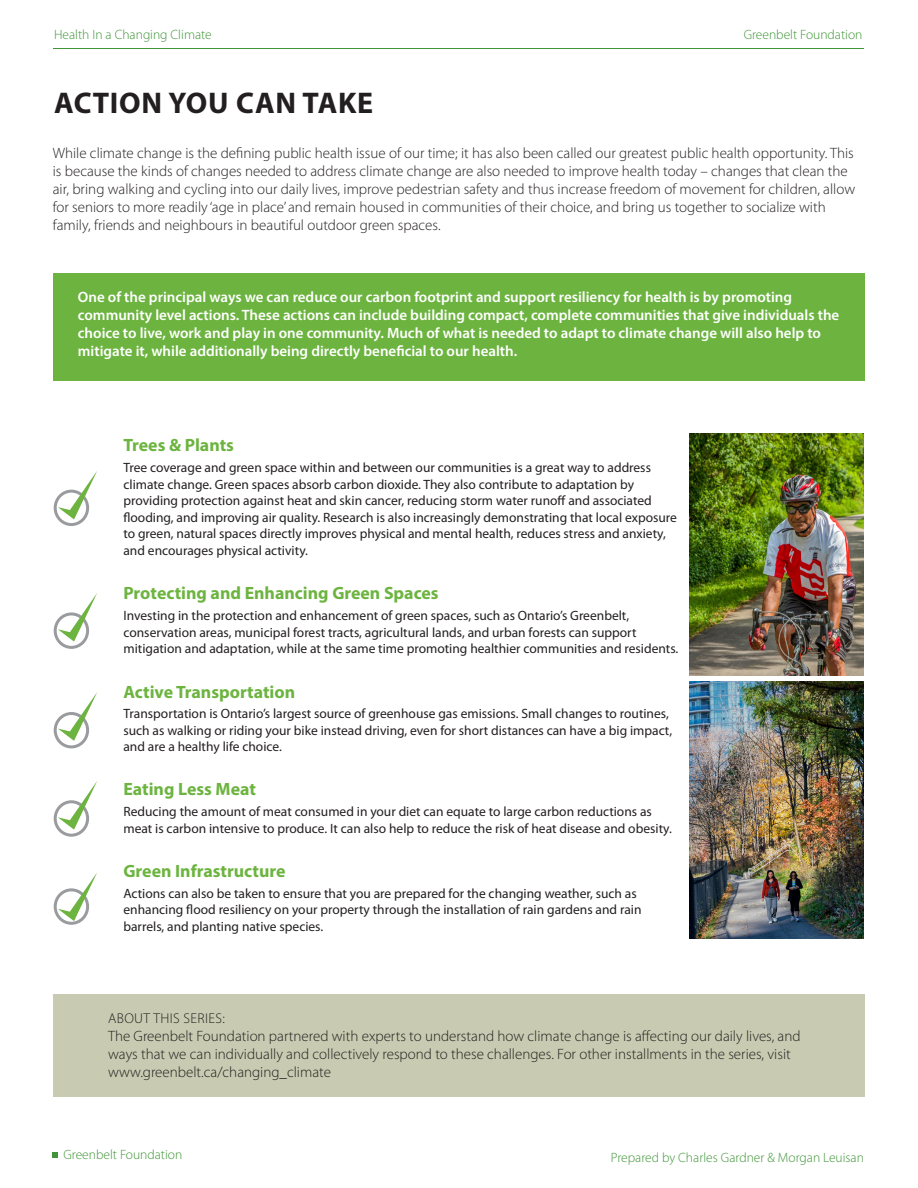
<style>
.page{position:relative;width:918px;height:1188px;background:#fff}
.page>*{position:absolute;margin:0;border:0;box-sizing:border-box;transform-origin:0 0}
.t1{font:700 30px "Myriad Pro";letter-spacing:.025em;color:#231f20}
.t2{font:700 17.85px "Myriad Pro";color:#6cb43f}
.t3{font:300 15px/18px "Myriad Pro";color:#231f20}
.t4{font:600 15px/18px "Myriad Pro";color:#fff}
.t5{font:300 14.25px "Myriad Pro";letter-spacing:.025em;color:#231f20}
.t6{font:13.5px/16.5px "Myriad Pro";color:#231f20}
.t7{font:300 13.5px "Myriad Pro";color:#3f9537}
</style>
<div class="page">
<div style="left:53px;top:273px;width:812px;height:108px;background:#6cb43f"></div>
<div style="left:53px;top:994px;width:812px;height:103px;background:#c8cbb1"></div>
<svg style="left:52px;top:1152px;width:6px;height:6px"></svg>
<img style="left:690px;top:434px;width:174px;height:241px">
<img style="left:690px;top:682px;width:174px;height:256px">
<div style="left:54px;top:490px;width:35px;height:36px;border:3px solid #999b9e;border-radius:50%"></div>
<svg style="left:58px;top:471px;width:39px;height:48px"></svg>
<div style="left:54px;top:612px;width:35px;height:37px;border:3px solid #999b9e;border-radius:50%"></div>
<svg style="left:58px;top:593px;width:39px;height:49px"></svg>
<div style="left:54px;top:712px;width:35px;height:36px;border:3px solid #999b9e;border-radius:50%"></div>
<svg style="left:58px;top:692px;width:39px;height:49px"></svg>
<div style="left:54px;top:800px;width:35px;height:37px;border:3px solid #999b9e;border-radius:50%"></div>
<svg style="left:58px;top:781px;width:39px;height:49px"></svg>
<div style="left:54px;top:888px;width:35px;height:37px;border:3px solid #999b9e;border-radius:50%"></div>
<svg style="left:58px;top:873px;width:39px;height:48px"></svg>
<hr style="left:53px;top:48px;width:811px;height:1px;background:#3f9537">
<p class="t7" style="left:54px;top:26px;width:159px">Health In a Changing Climate</p>
<p class="t7" style="left:744px;top:26px;width:120px">Greenbelt Foundation</p>
<p class="t1" style="left:54px;top:83px;width:321px">ACTION YOU CAN TAKE</p>
<p class="t3" style="left:53px;top:144px;width:804px">While climate change is the defining public health issue of our time; it has also been called our greatest public health opportunity. This is because the kinds of changes needed to address climate change are also needed to improve health today – changes that clean the air, bring walking and cycling into our daily lives, improve pedestrian safety and thus increase freedom of movement for children, allow for seniors to more readily ‘age in place’ and remain housed in communities of their choice, and bring us together to socialize with family, friends and neighbours in beautiful outdoor green spaces.</p>
<p class="t4" style="left:78px;top:287px;width:763px">One of the principal ways we can reduce our carbon footprint and support resiliency for health is by promoting community level actions. These actions can include building compact, complete communities that give individuals the choice to live, work and play in one community. Much of what is needed to adapt to climate change will also help to mitigate it, while additionally being directly beneficial to our health.</p>
<p class="t2" style="left:123px;top:433px;width:112px">Trees &amp; Plants</p>
<p class="t6" style="left:123px;top:459px;width:555px">Tree coverage and green space within and between our communities is a great way to address climate change. Green spaces absorb carbon dioxide. They also contribute to adaptation by providing protection against heat and skin cancer, reducing storm water runoff and associated flooding, and improving air quality. Research is also increasingly demonstrating that local exposure to green, natural spaces directly improves physical and mental health, reduces stress and anxiety, and encourages physical activity.</p>
<p class="t2" style="left:123px;top:581px;width:317px">Protecting and Enhancing Green Spaces</p>
<p class="t6" style="left:123px;top:607px;width:556px">Investing in the protection and enhancement of green spaces, such as Ontario’s Greenbelt, conservation areas, municipal forest tracts, agricultural lands, and urban forests can support mitigation and adaptation, while at the same time promoting healthier communities and residents.</p>
<p class="t2" style="left:123px;top:681px;width:173px">Active Transportation</p>
<p class="t6" style="left:123px;top:705px;width:550px">Transportation is Ontario’s largest source of greenhouse gas emissions. Small changes to routines, such as walking or riding your bike instead driving, even for short distances can have a big impact, and are a healthy life choice.</p>
<p class="t2" style="left:123px;top:777px;width:134px">Eating Less Meat</p>
<p class="t6" style="left:123px;top:803px;width:550px">Reducing the amount of meat consumed in your diet can equate to large carbon reductions as meat is carbon intensive to produce. It can also help to reduce the risk of heat disease and obesity.</p>
<p class="t2" style="left:123px;top:860px;width:163px">Green Infrastructure</p>
<p class="t6" style="left:123px;top:885px;width:520px">Actions can also be taken to ensure that you are prepared for the changing weather, such as enhancing flood resiliency on your property through the installation of rain gardens and rain barrels, and planting native species.</p>
<p class="t5" style="left:108px;top:1009px;width:118px">ABOUT THIS SERIES:</p>
<p class="t3" style="left:108px;top:1026px;width:694px">The Greenbelt Foundation partnered with experts to understand how climate change is affecting our daily lives, and ways that we can individually and collectively respond to these challenges. For other installments in the series, visit www.greenbelt.ca/changing_climate</p>
<p class="t7" style="left:64px;top:1147px;width:120px">Greenbelt Foundation</p>
<p class="t7" style="left:611px;top:1150px;width:255px">Prepared by Charles Gardner &amp; Morgan Leuisan</p>
</div>
